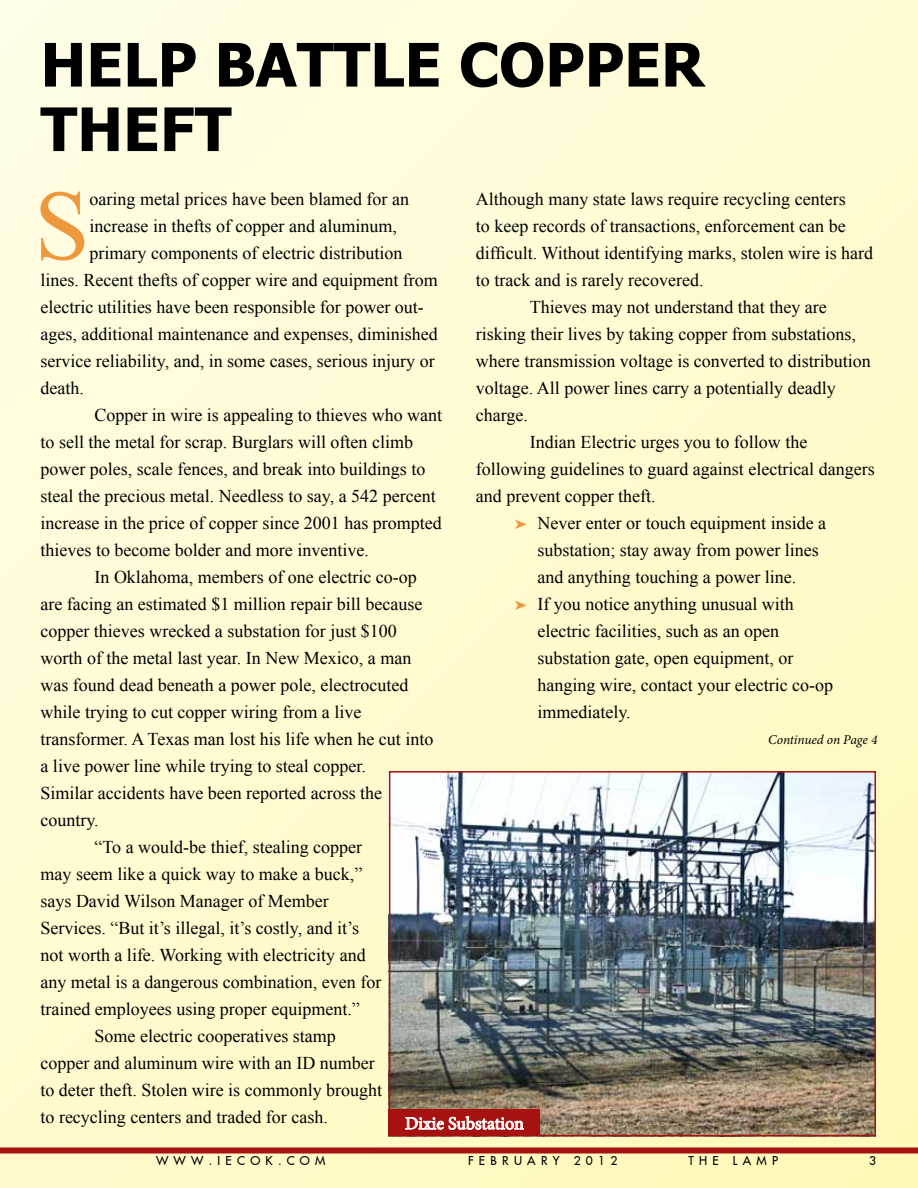
<style>
.page{position:relative;width:918px;height:1188px;background:#fff}
.page>*{position:absolute;margin:0;border:0;box-sizing:border-box;transform-origin:0 0}
.t1{font:99.6px "Times New Roman";color:#ee983e}
.t2{font:700 60px/64.5px "Tahoma";color:#000}
.t3{font:18px "Times New Roman";color:#000}
.t4{font:18px "Minion Pro";color:#fff}
.t5{font:italic 13.5px "Minion Pro";letter-spacing:-.01em;color:#000}
.t6{font:12px "Fujiyama 2 Plain";letter-spacing:.44em;color:#000}
.s1{color:#ee983e}
</style>
<div class="page">
<div style="left:0;top:0;width:918px;height:1188px;background:linear-gradient(to bottom,#fffcdc,#fef9c6)"></div>
<div style="left:0;top:1148px;width:918px;height:6px;background:#a61210"></div>
<img style="left:392px;top:774px;width:481px;height:359px">
<div style="left:389px;top:771px;width:487px;height:365px;border:2px solid #a61210"></div>
<div style="left:389px;top:1109px;width:151px;height:27px;background:#a61210"></div>
<svg style="left:405px;top:1116px;width:119px;height:14px"></svg>
<h2 class="t2" style="left:40px;top:29px;width:662px">HELP BATTLE COPPER<br>THEFT</h2>
<h1 class="t1" style="left:34px;top:159px;width:57px">S</h1>
<p class="t3" style="left:90px;top:187px;width:321px">oaring metal prices have been blamed for an</p>
<p class="t3" style="left:476px;top:187px;width:371px">Although many state laws require recycling centers</p>
<p class="t3" style="left:476px;top:214px;width:371px">to keep records of transactions, enforcement can be</p>
<p class="t3" style="left:476px;top:241px;width:399px">difficult. Without identifying marks, stolen wire is hard</p>
<p class="t3" style="left:476px;top:268px;width:229px">to track and is rarely recovered.</p>
<p class="t3" style="left:530px;top:295px;width:298px">Thieves may not understand that they are</p>
<p class="t3" style="left:476px;top:322px;width:381px">risking their lives by taking copper from substations,</p>
<p class="t3" style="left:476px;top:349px;width:396px">where transmission voltage is converted to distribution</p>
<p class="t3" style="left:476px;top:376px;width:361px">voltage. All power lines carry a potentially deadly</p>
<p class="t3" style="left:476px;top:403px;width:54px">charge.</p>
<p class="t3" style="left:530px;top:430px;width:279px">Indian Electric urges you to follow the</p>
<p class="t3" style="left:476px;top:457px;width:400px">following guidelines to guard against electrical dangers</p>
<p class="t3" style="left:476px;top:484px;width:181px">and prevent copper theft.</p>
<p class="t3" style="left:515px;top:511px;width:313px"><span class="s1">➤</span> Never enter or touch equipment inside a</p>
<p class="t3" style="left:537px;top:538px;width:283px">substation; stay away from power lines</p>
<p class="t3" style="left:537px;top:565px;width:260px">and anything touching a power line.</p>
<p class="t3" style="left:515px;top:592px;width:280px"><span class="s1">➤</span> If you notice anything unusual with</p>
<p class="t3" style="left:537px;top:619px;width:243px">electric facilities, such as an open</p>
<p class="t3" style="left:537px;top:646px;width:257px">substation gate, open equipment, or</p>
<p class="t3" style="left:537px;top:673px;width:297px">hanging wire, contact your electric co-op</p>
<p class="t3" style="left:537px;top:700px;width:95px">immediately.</p>
<p class="t5" style="left:768px;top:731px;width:111px">Continued on Page 4</p>
<p class="t3" style="left:90px;top:214px;width:309px">increase in thefts of copper and aluminum,</p>
<p class="t3" style="left:90px;top:241px;width:314px">primary components of electric distribution</p>
<p class="t3" style="left:41px;top:268px;width:399px">lines. Recent thefts of copper wire and equipment from</p>
<p class="t3" style="left:41px;top:295px;width:385px">electric utilities have been responsible for power out-</p>
<p class="t3" style="left:41px;top:322px;width:399px">ages, additional maintenance and expenses, diminished</p>
<p class="t3" style="left:41px;top:349px;width:396px">service reliability, and, in some cases, serious injury or</p>
<p class="t3" style="left:41px;top:376px;width:45px">death.</p>
<p class="t3" style="left:95px;top:403px;width:349px">Copper in wire is appealing to thieves who want</p>
<p class="t3" style="left:41px;top:430px;width:374px">to sell the metal for scrap. Burglars will often climb</p>
<p class="t3" style="left:41px;top:457px;width:386px">power poles, scale fences, and break into buildings to</p>
<p class="t3" style="left:41px;top:484px;width:397px">steal the precious metal. Needless to say, a 542 percent</p>
<p class="t3" style="left:41px;top:511px;width:403px">increase in the price of copper since 2001 has prompted</p>
<p class="t3" style="left:41px;top:538px;width:330px">thieves to become bolder and more inventive.</p>
<p class="t3" style="left:95px;top:565px;width:324px">In Oklahoma, members of one electric co-op</p>
<p class="t3" style="left:41px;top:592px;width:383px">are facing an estimated $1 million repair bill because</p>
<p class="t3" style="left:41px;top:619px;width:358px">copper thieves wrecked a substation for just $100</p>
<p class="t3" style="left:41px;top:646px;width:372px">worth of the metal last year. In New Mexico, a man</p>
<p class="t3" style="left:41px;top:673px;width:369px">was found dead beneath a power pole, electrocuted</p>
<p class="t3" style="left:41px;top:700px;width:322px">while trying to cut copper wiring from a live</p>
<p class="t3" style="left:41px;top:727px;width:394px">transformer. A Texas man lost his life when he cut into</p>
<p class="t3" style="left:41px;top:754px;width:327px">a live power line while trying to steal copper.</p>
<p class="t3" style="left:41px;top:781px;width:343px">Similar accidents have been reported across the</p>
<p class="t3" style="left:41px;top:808px;width:60px">country.</p>
<p class="t3" style="left:95px;top:835px;width:269px">“To a would-be thief, stealing copper</p>
<p class="t3" style="left:41px;top:862px;width:323px">may seem like a quick way to make a buck,”</p>
<p class="t3" style="left:41px;top:889px;width:290px">says David Wilson Manager of Member</p>
<p class="t3" style="left:41px;top:916px;width:320px">Services. “But it’s illegal, it’s costly, and it’s</p>
<p class="t3" style="left:41px;top:943px;width:327px">not worth a life. Working with electricity and</p>
<p class="t3" style="left:41px;top:970px;width:342px">any metal is a dangerous combination, even for</p>
<p class="t3" style="left:41px;top:997px;width:321px">trained employees using proper equipment.”</p>
<p class="t3" style="left:95px;top:1024px;width:243px">Some electric cooperatives stamp</p>
<p class="t3" style="left:41px;top:1051px;width:336px">copper and aluminum wire with an ID number</p>
<p class="t3" style="left:41px;top:1078px;width:343px">to deter theft. Stolen wire is commonly brought</p>
<p class="t3" style="left:41px;top:1105px;width:289px">to recycling centers and traded for cash.</p>
<p class="t4" style="left:405px;top:1111px;width:120px">Dixie Substation</p>
<p class="t6" style="left:156px;top:1152px;width:171px">WWW.IECOK.COM</p>
<p class="t6" style="left:468px;top:1152px;width:151px">FEBRUARY 2012</p>
<p class="t6" style="left:688px;top:1152px;width:91px">THE LAMP</p>
<p class="t6" style="left:869px;top:1152px;width:8px">3</p>
</div>
